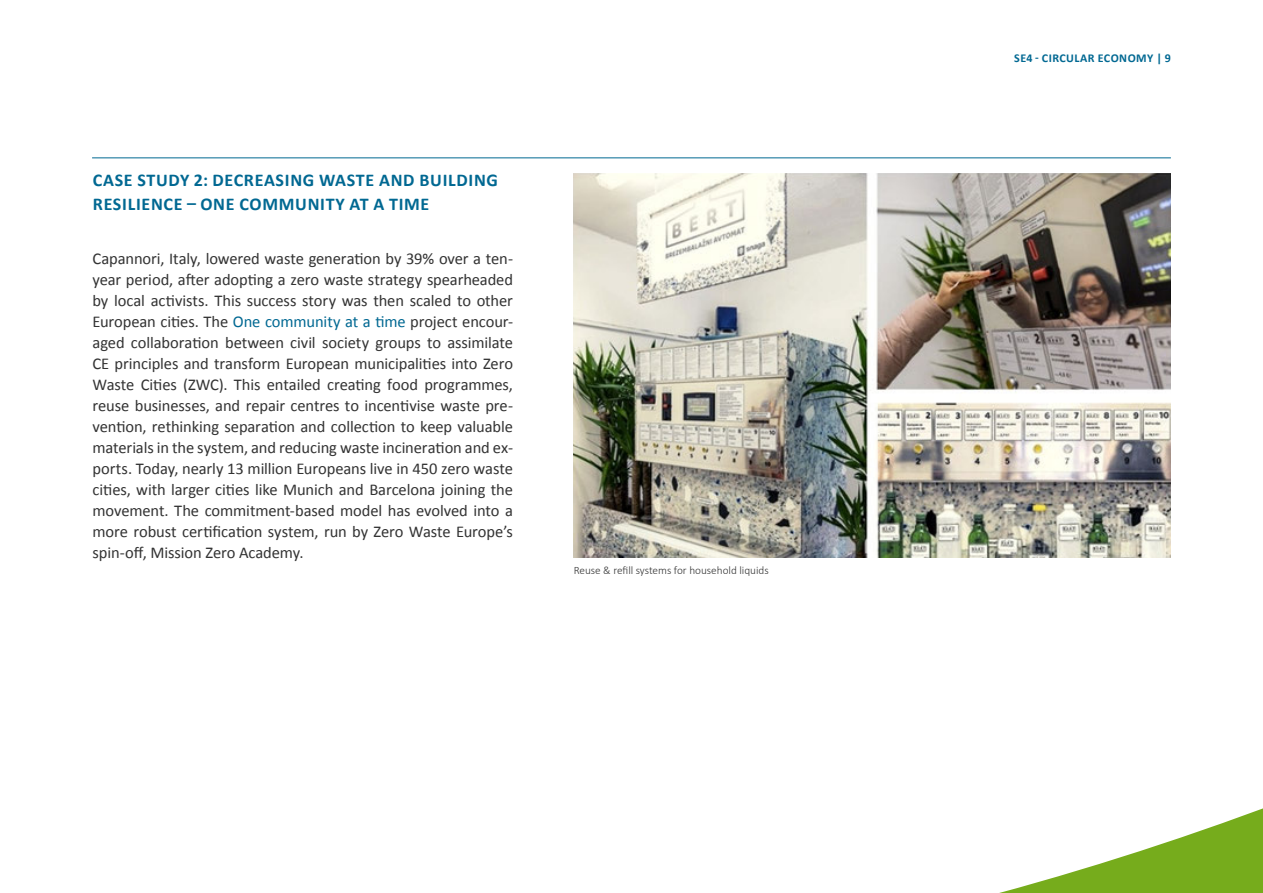
<style>
.page{position:relative;width:1263px;height:893px;background:#fff}
.page>*{position:absolute;margin:0;border:0;box-sizing:border-box;transform-origin:0 0}
.t1{font:700 18px/24px "Calibri";letter-spacing:.04em;color:#006892}
.t2{font:16.5px/21px "Calibri";letter-spacing:-.005em;color:#333;text-align:justify}
.t3{font:700 12px "Calibri";letter-spacing:.04em;color:#006892}
.t4{font:300 11.25px "Calibri";color:#333}
.s1{color:#006892}
</style>
<div class="page">
<svg style="left:573px;top:240px;width:690px;height:653px"></svg>
<hr style="left:92px;top:157px;width:1079px;height:1px;background:#006892">
<img style="left:574px;top:174px;width:596px;height:384px">
<p class="t1" style="left:93px;top:168px;width:407px">CASE STUDY 2: DECREASING WASTE AND BUILDING<br>RESILIENCE – ONE COMMUNITY AT A TIME</p>
<p class="t2" style="left:92px;top:248px;width:422px">Capannori, Italy, lowered waste generation by 39% over a ten&shy;year period, after adopting a zero waste strategy spearheaded by local activists. This success story was then scaled to other European cities. The <span class="s1">One community at a time</span> project encour&shy;aged collaboration between civil society groups to assimilate CE principles and transform European municipalities into Zero Waste Cities (ZWC). This entailed creating food programmes, reuse businesses, and repair centres to incentivise waste pre&shy;vention, rethinking separation and collection to keep valuable materials in the system, and reducing waste incineration and ex&shy;ports. Today, nearly 13 million Europeans live in 450 zero waste cities, with larger cities like Munich and Barcelona joining the movement. The commitment-based model has evolved into a more robust certification system, run by Zero Waste Europe’s spin-off, Mission Zero Academy.</p>
<p class="t4" style="left:574px;top:563px;width:197px">Reuse &amp; refill systems for household liquids</p>
<p class="t3" style="left:1014px;top:49px;width:158px">SE4 - CIRCULAR ECONOMY | 9</p>
</div>
